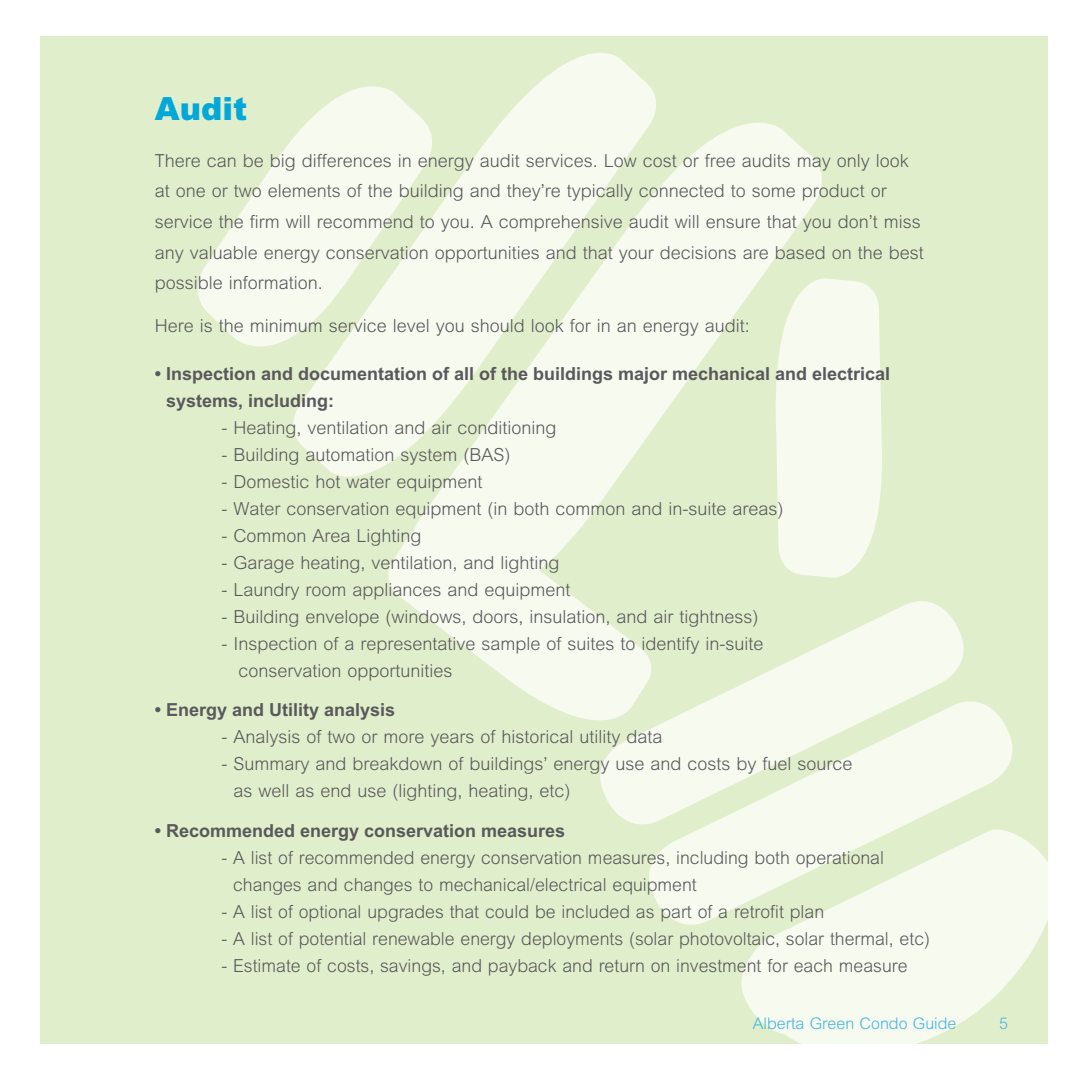
<style>
.page{position:relative;width:1080px;height:1080px;background:#fff}
.page>*{position:absolute;margin:0;border:0;box-sizing:border-box;transform-origin:0 0}
.t1{font:900 32px "M Arial";color:#00a8d9}
.t2{font:300 18px/30.6px "M Arial";color:#58595b}
.t3{font:700 18px/27px "M Arial";color:#58595b}
.t4{font:300 16px "M Arial";color:#46b5df}
</style>
<div class="page">
<div style="left:40px;top:36px;width:1008px;height:1008px;background:#e1eecb"></div>
<svg style="left:198px;top:152px;width:85px;height:195px;fill:#f6faef"></svg>
<svg style="left:283px;top:53px;width:364px;height:424px;fill:#f6faef"></svg>
<svg style="left:600px;top:601px;width:364px;height:223px;fill:#f6faef"></svg>
<svg style="left:636px;top:689px;width:377px;height:236px;fill:#f6faef"></svg>
<svg style="left:730px;top:824px;width:318px;height:220px;fill:#f6faef"></svg>
<svg style="left:834px;top:279px;width:48px;height:299px;background:#f3f8eb"></svg>
<svg style="left:388px;top:550px;width:272px;height:202px"></svg>
<svg style="left:400px;top:84px;width:434px;height:556px;fill:#f6faef"></svg>
<h1 class="t1" style="left:155px;top:88px;width:94px">Audit</h1>
<p class="t2" style="left:155px;top:145px;width:771px">There can be big differences in energy audit services. Low cost or free audits may only look at one or two elements of the building and they’re typically connected to some product or service the firm will recommend to you. A comprehensive audit will ensure that you don’t miss any valuable energy conservation opportunities and that your decisions are based on the best possible information.</p>
<p class="t2" style="left:155px;top:310px;width:597px">Here is the minimum service level you should look for in an energy audit:</p>
<p class="t3" style="left:166px;top:360px;width:726px;text-indent:-11px">• Inspection and documentation of all of the buildings major mechanical and electrical systems, including:</p>
<p class="t2" style="left:221px;top:412px;width:337px">- Heating, ventilation and air conditioning</p>
<p class="t2" style="left:221px;top:439px;width:291px">- Building automation system (BAS)</p>
<p class="t2" style="left:221px;top:466px;width:263px">- Domestic hot water equipment</p>
<p class="t2" style="left:221px;top:493px;width:564px">- Water conservation equipment (in both common and in-suite areas)</p>
<p class="t2" style="left:221px;top:520px;width:202px">- Common Area Lighting</p>
<p class="t2" style="left:221px;top:547px;width:340px">- Garage heating, ventilation, and lighting</p>
<p class="t2" style="left:221px;top:574px;width:351px">- Laundry room appliances and equipment</p>
<p class="t2" style="left:221px;top:601px;width:539px">- Building envelope (windows, doors, insulation, and air tightness)</p>
<p class="t2" style="left:238px;top:630px;width:527px;line-height:27px;text-indent:-17px">- Inspection of a representative sample of suites to identify in-suite conservation opportunities</p>
<p class="t3" style="left:155px;top:696px;width:242px">• Energy and Utility analysis</p>
<p class="t2" style="left:221px;top:721px;width:443px">- Analysis of two or more years of historical utility data</p>
<p class="t2" style="left:233px;top:750px;width:621px;line-height:27px;text-indent:-12px">- Summary and breakdown of buildings’ energy use and costs by fuel source as well as end use (lighting, heating, etc)</p>
<p class="t3" style="left:155px;top:817px;width:412px">• Recommended energy conservation measures</p>
<p class="t2" style="left:233px;top:844px;width:652px;line-height:27px;text-indent:-12px">- A list of recommended energy conservation measures, including both operational changes and changes to mechanical/electrical equipment</p>
<p class="t2" style="left:221px;top:896px;width:604px">- A list of optional upgrades that could be included as part of a retrofit plan</p>
<p class="t2" style="left:221px;top:923px;width:710px">- A list of potential renewable energy deployments (solar photovoltaic, solar thermal, etc)</p>
<p class="t2" style="left:221px;top:950px;width:688px">- Estimate of costs, savings, and payback and return on investment for each measure</p>
<p class="t4" style="left:753px;top:1014px;width:205px">Alberta Green Condo Guide</p>
<p class="t4" style="left:999px;top:1014px;width:10px">5</p>
</div>
